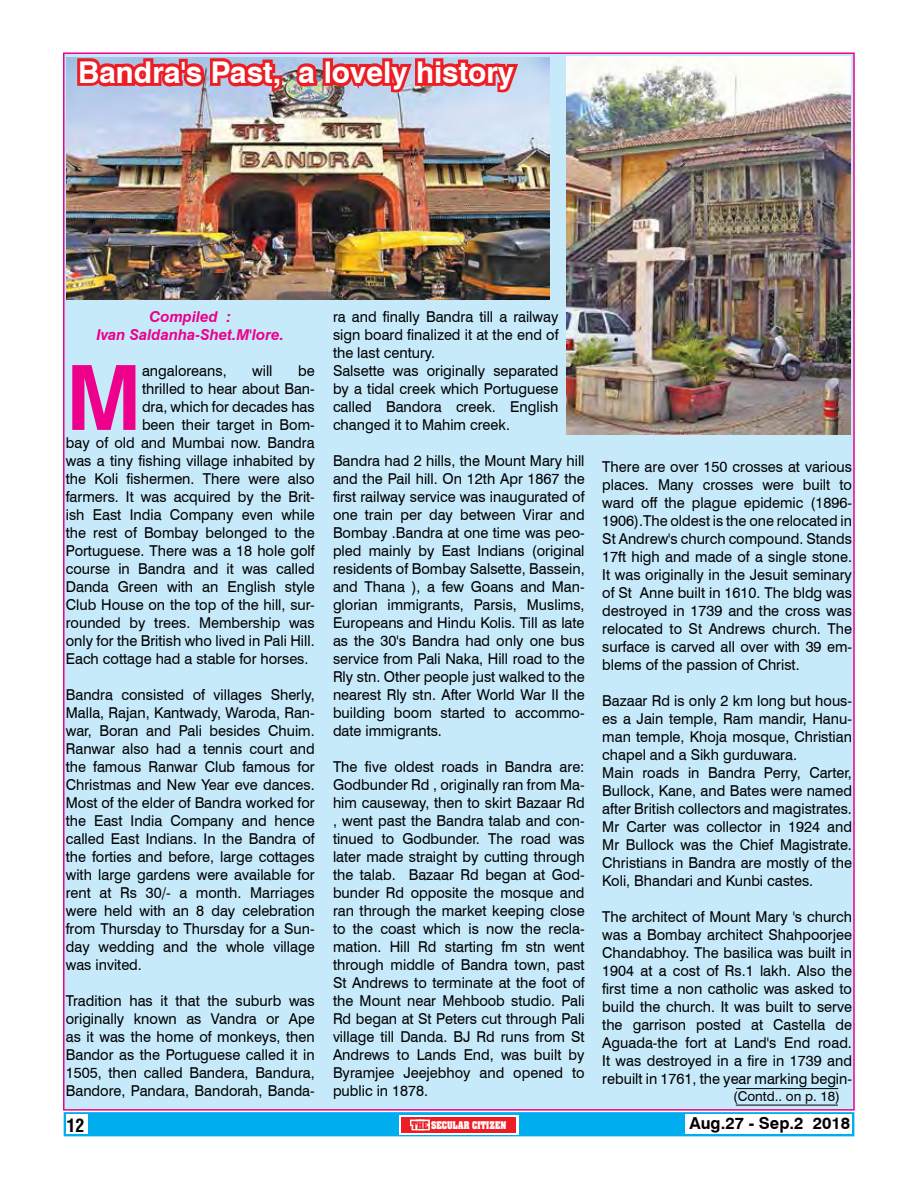
<style>
.page{position:relative;width:918px;height:1188px;background:#fff}
.page>*{position:absolute;margin:0;border:0;box-sizing:border-box;transform-origin:0 0}
.t1{font:700 90.15px "Swiss 721 BT";color:#ec008c}
.t2{font:700 30px "Swiss 721 BT";color:#fff}
.t3{font:18px "Switzerland Condensed";color:#000}
.t4{font:700 16.5px "Swiss 721 BT";color:#000}
.t5{font:15px/18px "Swiss 721 BT";color:#000;text-align:justify}
.t6{font:italic 700 15px/18px "Swiss 721 BT";color:#ec008c;text-align:center}
.t7{font:13.5px "Swiss 721 BT";color:#000}
.t8{font:700 9px "Aardvark";color:#fff;scale:.85 1}
.s1{color:#ed1d24}
</style>
<div class="page">
<div style="left:64px;top:1112px;width:790px;height:24px;background:#00aeef;border:2px solid #00aeef"></div>
<div style="left:66px;top:1114px;width:21px;height:20px;background:#fff"></div>
<div style="left:399px;top:1115px;width:119px;height:20px;background:#fff"></div>
<div style="left:686px;top:1114px;width:166px;height:20px;background:#fff"></div>
<div style="left:401px;top:1117px;width:115px;height:16px;background:#ed1d24"></div>
<svg style="left:410px;top:1119px;width:20px;height:12px"></svg>
<div style="left:63px;top:52px;width:792px;height:1059px;background:#c7eafb;border:2px solid #ec008c"></div>
<img style="left:567px;top:56px;width:284px;height:379px">
<img style="left:66px;top:57px;width:484px;height:242px">
<svg style="left:74px;top:53px;width:448px;height:47px;background:#ce798b"></svg>
<hr style="left:736px;top:1088px;width:102px;height:1px;background:#000">
<hr style="left:736px;top:1105px;width:102px;height:1px;background:#000">
<h2 class="t2" style="left:78px;top:54px;width:438px">Bandra's Past, a lovely history</h2>
<p class="t6" style="left:96px;top:307px;width:189px">Compiled :<br>Ivan Saldanha-Shet.M'lore.</p>
<h1 class="t1" style="left:66px;top:343px;width:78px">M</h1>
<p class="t5" style="left:142px;top:361px;width:86px">angaloreans,</p>
<p class="t5" style="left:252px;top:361px;width:22px">will</p>
<p class="t5" style="left:298px;top:361px;width:18px">be</p>
<p class="t5" style="left:142px;top:379px;width:174px">thrilled to hear about Ban-</p>
<p class="t5" style="left:142px;top:397px;width:174px">dra, which for decades has</p>
<p class="t5" style="left:142px;top:415px;width:174px">been their target in Bom-</p>
<p class="t5" style="left:66px;top:433px;width:250px">bay of old and Mumbai now. Bandra</p>
<p class="t5" style="left:66px;top:451px;width:250px">was a tiny fishing village inhabited by</p>
<p class="t5" style="left:66px;top:469px;width:250px">the Koli fishermen. There were also</p>
<p class="t5" style="left:66px;top:487px;width:250px">farmers. It was acquired by the Brit-</p>
<p class="t5" style="left:66px;top:505px;width:250px">ish East India Company even while</p>
<p class="t5" style="left:66px;top:523px;width:250px">the rest of Bombay belonged to the</p>
<p class="t5" style="left:66px;top:541px;width:250px">Portuguese. There was a 18 hole golf</p>
<p class="t5" style="left:66px;top:559px;width:250px">course in Bandra and it was called</p>
<p class="t5" style="left:66px;top:577px;width:250px">Danda Green with an English style</p>
<p class="t5" style="left:66px;top:595px;width:250px">Club House on the top of the hill, sur-</p>
<p class="t5" style="left:66px;top:613px;width:250px">rounded by trees. Membership was</p>
<p class="t5" style="left:66px;top:631px;width:250px">only for the British who lived in Pali Hill.</p>
<p class="t5" style="left:66px;top:649px;width:244px">Each cottage had a stable for horses.</p>
<p class="t5" style="left:66px;top:685px;width:250px">Bandra consisted of villages Sherly, Malla, Rajan, Kantwady, Waroda, Ran&shy;war, Boran and Pali besides Chuim.<br>Ranwar also had a tennis court and the famous Ranwar Club famous for Christmas and New Year eve dances.<br>Most of the elder of Bandra worked for the East India Company and hence called East Indians. In the Bandra of the forties and before, large cottages with large gardens were available for rent at Rs 30/- a month. Marriages were held with an 8 day celebration from Thursday to Thursday for a Sun&shy;day wedding and the whole village was invited.</p>
<p class="t5" style="left:66px;top:991px;width:250px">Tradition has it that the suburb was originally known as Vandra or Ape as it was the home of monkeys, then Bandor as the Portuguese called it in 1505, then called Bandera, Bandura, Bandore, Pandara, Bandorah, Banda-</p>
<p class="t5" style="left:333px;top:307px;width:227px;text-align:left">ra and finally Bandra till a railway sign board finalized it at the end of the last century.<br>Salsette was originally separated by a tidal creek which Portuguese called Bandora creek. English changed it to Mahim creek.</p>
<p class="t5" style="left:333px;top:451px;width:253px">Bandra had 2 hills, the Mount Mary hill and the Pail hill. On 12th Apr 1867 the first railway service was inaugurated of one train per day between Virar and Bombay .Bandra at one time was peo&shy;pled mainly by East Indians (original residents of Bombay Salsette, Bassein, and Thana ), a few Goans and Man&shy;glorian immigrants, Parsis, Muslims, Europeans and Hindu Kolis. Till as late as the 30's Bandra had only one bus service from Pali Naka, Hill road to the Rly stn. Other people just walked to the nearest Rly stn. After World War II the building boom started to accommo&shy;date immigrants.</p>
<p class="t5" style="left:333px;top:757px;width:253px">The five oldest roads in Bandra are:<br>Godbunder Rd , originally ran from Ma&shy;him causeway, then to skirt Bazaar Rd , went past the Bandra talab and con&shy;tinued to Godbunder. The road was later made straight by cutting through the talab. Bazaar Rd began at God&shy;bunder Rd opposite the mosque and ran through the market keeping close to the coast which is now the recla&shy;mation. Hill Rd starting fm stn went through middle of Bandra town, past St Andrews to terminate at the foot of the Mount near Mehboob studio. Pali Rd began at St Peters cut through Pali village till Danda. BJ Rd runs from St Andrews to Lands End, was built by Byramjee Jeejebhoy and opened to public in 1878.</p>
<p class="t5" style="left:602px;top:458px;width:251px">There are over 150 crosses at various places. Many crosses were built to ward off the plague epidemic (1896- 1906).The oldest is the one relocated in St Andrew's church compound. Stands 17ft high and made of a single stone.<br>It was originally in the Jesuit seminary of St Anne built in 1610. The bldg was destroyed in 1739 and the cross was relocated to St Andrews church. The surface is carved all over with 39 em&shy;blems of the passion of Christ.</p>
<p class="t5" style="left:602px;top:692px;width:251px;text-align:left">Bazaar Rd is only 2 km long but hous&shy;es a Jain temple, Ram mandir, Hanu&shy;man temple, Khoja mosque, Christian chapel and a Sikh gurduwara.<br>Main roads in Bandra Perry, Carter, Bullock, Kane, and Bates were named after British collectors and magistrates.<br>Mr Carter was collector in 1924 and Mr Bullock was the Chief Magistrate.<br>Christians in Bandra are mostly of the Koli, Bhandari and Kunbi castes.</p>
<p class="t5" style="left:602px;top:908px;width:251px">The architect of Mount Mary 's church was a Bombay architect Shahpoorjee Chandabhoy. The basilica was built in 1904 at a cost of Rs.1 lakh. Also the first time a non catholic was asked to build the church. It was built to serve the garrison posted at Castella de Aguada-the fort at Land's End road.<br>It was destroyed in a fire in 1739 and rebuilt in 1761, the year marking begin-</p>
<p class="t7" style="left:733px;top:1088px;width:108px">(Contd.. on p. 18)</p>
<p class="t3" style="left:67px;top:1114px;width:19px">12</p>
<p class="t8" style="left:411px;top:1118px;width:113px"><span class="s1">THE</span> SECULAR CITIZEN</p>
<p class="t4" style="left:689px;top:1113px;width:162px">Aug.27 - Sep.2 2018</p>
</div>
